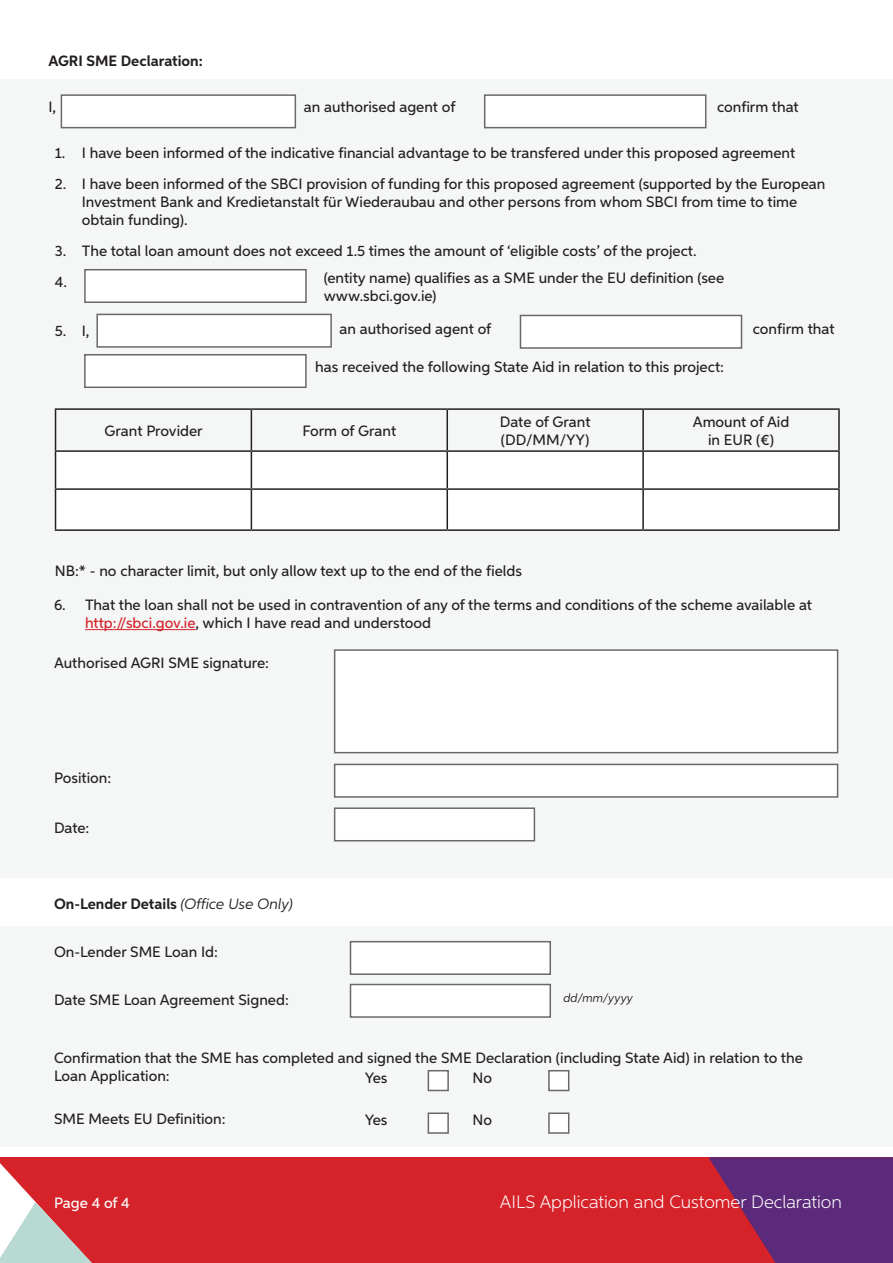
<style>
.page{position:relative;width:893px;height:1263px;background:#fff}
.page>*{position:absolute;margin:0;border:0;box-sizing:border-box;transform-origin:0 0}
.t1{font:300 18px "Aspira";color:#fff}
.t2{font:500 15px/18px "Aspira";color:#231f20}
.t3{font:700 15px "Aspira";color:#231f20}
.t4{font:500 15px "Aspira";letter-spacing:-.005em;color:#fff}
.t5{font:italic 12px "Aspira";color:#231f20}
.s1{color:#d62229}
.s2{font-weight:400;font-style:italic}
</style>
<div class="page">
<div style="left:0;top:1157px;width:893px;height:106px;background:#d62229"></div>
<svg style="left:708px;top:1157px;width:185px;height:106px"></svg>
<svg style="left:0;top:1163px;width:92px;height:100px"></svg>
<div style="left:0;top:79px;width:893px;height:798px;background:#f5f7f7"></div>
<div style="left:334px;top:764px;width:504px;height:34px;background:#fff;border:2px solid #69696c"></div>
<div style="left:334px;top:649px;width:504px;height:104px;background:#fff;border:2px solid #69696c"></div>
<div style="left:334px;top:807px;width:201px;height:34px;background:#fff;border:2px solid #69696c"></div>
<div style="left:0;top:926px;width:893px;height:220px;background:#f5f7f7"></div>
<div style="left:350px;top:984px;width:201px;height:34px;background:#fff;border:2px solid #69696c"></div>
<div style="left:350px;top:941px;width:201px;height:34px;background:#fff;border:2px solid #69696c"></div>
<div style="left:428px;top:1070px;width:21px;height:21px;background:#fff;border:2px solid #69696c"></div>
<div style="left:548px;top:1070px;width:21px;height:21px;background:#fff;border:2px solid #69696c"></div>
<div style="left:428px;top:1112px;width:21px;height:22px;background:#fff;border:2px solid #69696c"></div>
<div style="left:548px;top:1112px;width:21px;height:22px;background:#fff;border:2px solid #69696c"></div>
<div style="left:61px;top:94px;width:235px;height:34px;background:#fff;border:2px solid #69696c"></div>
<div style="left:484px;top:94px;width:222px;height:34px;background:#fff;border:2px solid #69696c"></div>
<div style="left:96px;top:314px;width:236px;height:34px;background:#fff;border:2px solid #69696c"></div>
<div style="left:520px;top:315px;width:222px;height:34px;background:#fff;border:2px solid #69696c"></div>
<div style="left:84px;top:354px;width:223px;height:34px;background:#fff;border:2px solid #69696c"></div>
<hr style="left:55px;top:452px;width:1px;height:36px;background:#231f20">
<hr style="left:251px;top:452px;width:1px;height:36px;background:#231f20">
<hr style="left:446px;top:452px;width:2px;height:36px;background:#231f20">
<hr style="left:642px;top:452px;width:2px;height:36px;background:#231f20">
<hr style="left:838px;top:452px;width:2px;height:36px;background:#231f20">
<hr style="left:55px;top:488px;width:196px;height:2px;background:#231f20">
<hr style="left:55px;top:490px;width:1px;height:39px;background:#231f20">
<hr style="left:251px;top:488px;width:196px;height:2px;background:#231f20">
<hr style="left:251px;top:490px;width:1px;height:39px;background:#231f20">
<hr style="left:447px;top:488px;width:196px;height:2px;background:#231f20">
<hr style="left:446px;top:490px;width:2px;height:39px;background:#231f20">
<hr style="left:643px;top:488px;width:197px;height:2px;background:#231f20">
<hr style="left:642px;top:490px;width:2px;height:39px;background:#231f20">
<hr style="left:838px;top:490px;width:2px;height:39px;background:#231f20">
<hr style="left:55px;top:529px;width:196px;height:2px;background:#231f20">
<hr style="left:251px;top:529px;width:196px;height:2px;background:#231f20">
<hr style="left:447px;top:529px;width:196px;height:2px;background:#231f20">
<hr style="left:643px;top:529px;width:197px;height:2px;background:#231f20">
<hr style="left:55px;top:408px;width:196px;height:2px;background:#231f20">
<hr style="left:55px;top:410px;width:1px;height:40px;background:#231f20">
<hr style="left:251px;top:408px;width:196px;height:2px;background:#231f20">
<hr style="left:251px;top:410px;width:1px;height:40px;background:#231f20">
<hr style="left:447px;top:408px;width:196px;height:2px;background:#231f20">
<hr style="left:446px;top:410px;width:2px;height:40px;background:#231f20">
<hr style="left:643px;top:408px;width:197px;height:2px;background:#231f20">
<hr style="left:642px;top:410px;width:2px;height:40px;background:#231f20">
<hr style="left:838px;top:410px;width:2px;height:40px;background:#231f20">
<hr style="left:55px;top:450px;width:196px;height:2px;background:#231f20">
<hr style="left:251px;top:450px;width:196px;height:2px;background:#231f20">
<hr style="left:447px;top:450px;width:196px;height:2px;background:#231f20">
<hr style="left:643px;top:450px;width:197px;height:2px;background:#231f20">
<div style="left:84px;top:269px;width:223px;height:34px;background:#fff;border:2px solid #69696c"></div>
<hr style="left:85px;top:629px;width:111px;height:1px;background:#d62229">
<p class="t3" style="left:48px;top:52px;width:156px">AGRI SME Declaration:</p>
<p class="t2" style="left:48px;top:98px;width:9px">I,</p>
<p class="t2" style="left:304px;top:98px;width:153px">an authorised agent of</p>
<p class="t2" style="left:717px;top:98px;width:83px">confirm that</p>
<p class="t2" style="left:55px;top:144px;width:742px">1. I have been informed of the indicative financial advantage to be transfered under this proposed agreement</p>
<p class="t2" style="left:82px;top:175px;width:745px;text-indent:-27px">2. I have been informed of the SBCI provision of funding for this proposed agreement (supported by the European<br>Investment Bank and Kredietanstalt für Wiederaubau and other persons from whom SBCI from time to time obtain funding).</p>
<p class="t2" style="left:55px;top:235px;width:643px;line-height:30.8px">3. The total loan amount does not exceed 1.5 times the amount of ‘eligible costs’ of the project.<br>4.</p>
<p class="t2" style="left:55px;top:321px;width:36px">5. I,</p>
<p class="t2" style="left:340px;top:319px;width:153px">an authorised agent of</p>
<p class="t2" style="left:753px;top:319px;width:83px">confirm that</p>
<p class="t2" style="left:315px;top:358px;width:410px">has received the following State Aid in relation to this project:</p>
<p class="t2" style="left:324px;top:269px;width:402px">(entity name) qualifies as a SME under the EU definition (see www.sbci.gov.ie)</p>
<p class="t2" style="left:105px;top:422px;width:100px">Grant Provider</p>
<p class="t2" style="left:302px;top:422px;width:95px">Form of Grant</p>
<p class="t2" style="left:500px;top:413px;width:92px">Date of Grant (DD/MM/YY)</p>
<p class="t2" style="left:693px;top:413px;width:98px;text-align:center">Amount of Aid in EUR (€)</p>
<p class="t2" style="left:55px;top:561px;width:469px">NB:* - no character limit, but only allow text up to the end of the fields</p>
<p class="t2" style="left:54px;top:596px;width:13px">6.</p>
<p class="t2" style="left:85px;top:596px;width:728px">That the loan shall not be used in contravention of any of the terms and conditions of the scheme available at <span class="s1">http://sbci.gov.ie</span>, which I have read and understood</p>
<p class="t2" style="left:54px;top:654px;width:217px">Authorised AGRI SME signature:</p>
<p class="t2" style="left:54px;top:769px;width:59px">Position:</p>
<p class="t2" style="left:54px;top:819px;width:37px">Date:</p>
<p class="t3" style="left:54px;top:894px;width:240px">On-Lender Details <span class="s2">(Office Use Only)</span></p>
<p class="t2" style="left:54px;top:943px;width:165px">On-Lender SME Loan Id:</p>
<p class="t2" style="left:54px;top:990px;width:236px">Date SME Loan Agreement Signed:</p>
<p class="t5" style="left:563px;top:991px;width:71px">dd/mm/yyyy</p>
<p class="t2" style="left:54px;top:1049px;width:750px">Confirmation that the SME has completed and signed the SME Declaration (including State Aid) in relation to the<br>Loan Application:</p>
<p class="t2" style="left:54px;top:1109px;width:173px">SME Meets EU Definition:</p>
<p class="t2" style="left:365px;top:1068px;width:24px">Yes</p>
<p class="t2" style="left:473px;top:1068px;width:21px">No</p>
<p class="t2" style="left:365px;top:1111px;width:24px">Yes</p>
<p class="t2" style="left:473px;top:1111px;width:21px">No</p>
<p class="t4" style="left:54px;top:1193px;width:77px">Page 4 of 4</p>
<p class="t1" style="left:500px;top:1191px;width:343px">AILS Application and Customer Declaration</p>
</div>
